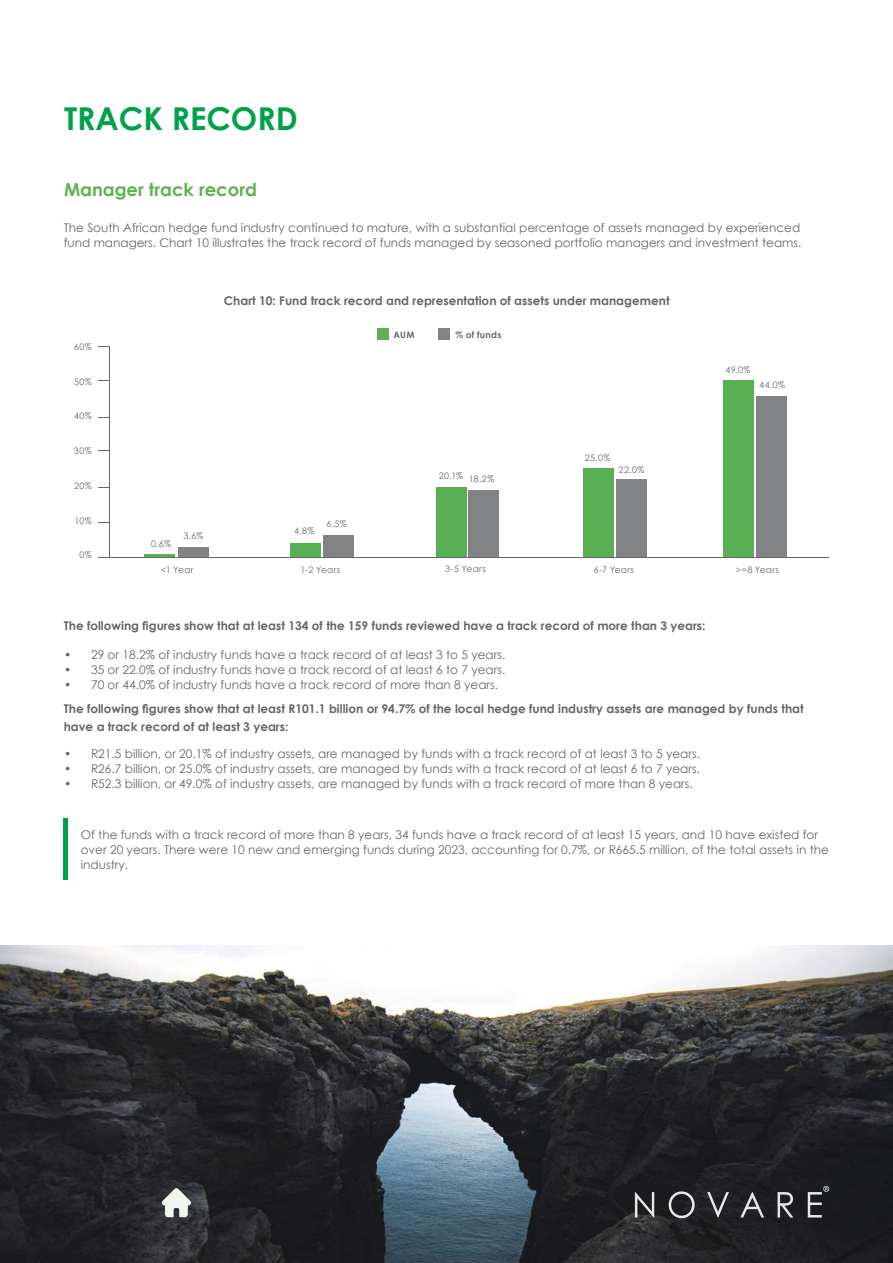
<style>
.page{position:relative;width:893px;height:1263px;background:#fff}
.page>*{position:absolute;margin:0;border:0;box-sizing:border-box;transform-origin:0 0}
.t1{font:700 31.5px "Century Gothic";color:#00a14b}
.t2{font:700 18px "Century Gothic";color:#5fb151}
.t3{font:12px/15px "Century Gothic";color:#686767}
.t4{font:700 12px/18px "Century Gothic";color:#686767}
.t5{font:9px "Century Gothic";letter-spacing:.045em;color:#686767}
.t6{font:700 9px "Century Gothic";letter-spacing:.03em;color:#686767}
</style>
<div class="page">
<hr style="left:145px;top:554px;width:30px;height:3px;background:#58b053">
<div style="left:178px;top:548px;width:30px;height:9px;background:#818385"></div>
<div style="left:583px;top:469px;width:30px;height:88px;background:#58b053"></div>
<div style="left:723px;top:381px;width:31px;height:176px;background:#58b053"></div>
<div style="left:757px;top:396px;width:30px;height:161px;background:#818385"></div>
<div style="left:436px;top:487px;width:30px;height:70px;background:#58b053"></div>
<div style="left:617px;top:480px;width:30px;height:77px;background:#818385"></div>
<div style="left:290px;top:543px;width:31px;height:14px;background:#58b053"></div>
<div style="left:323px;top:535px;width:31px;height:22px;background:#818385"></div>
<hr style="left:109px;top:347px;width:1px;height:210px;background:#686767">
<hr style="left:109px;top:557px;width:720px;height:1px;background:#686767">
<div style="left:468px;top:491px;width:30px;height:66px;background:#818385"></div>
<div style="left:377px;top:329px;width:12px;height:11px;background:#5fb151"></div>
<div style="left:438px;top:329px;width:11px;height:11px;background:#818385"></div>
<hr style="left:64px;top:818px;width:4px;height:61px;background:#00a14b">
<img style="left:0;top:945px;width:893px;height:318px">
<svg style="left:635px;top:1186px;width:194px;height:32px;background:#3e3c40"></svg>
<svg style="left:162px;top:1188px;width:29px;height:29px"></svg>
<h1 class="t1" style="left:64px;top:95px;width:235px">TRACK RECORD</h1>
<h2 class="t2" style="left:64px;top:176px;width:194px">Manager track record</h2>
<p class="t3" style="left:64px;top:220px;width:739px">The South African hedge fund industry continued to mature, with a substantial percentage of assets managed by experienced fund managers. Chart 10 illustrates the track record of funds managed by seasoned portfolio managers and investment teams.</p>
<p class="t4" style="left:224px;top:291px;width:447px">Chart 10: Fund track record and representation of assets under management</p>
<p class="t5" style="left:74px;top:340px;width:19px">60%</p>
<p class="t5" style="left:74px;top:375px;width:19px">50%</p>
<p class="t5" style="left:74px;top:410px;width:19px">40%</p>
<p class="t5" style="left:74px;top:445px;width:19px">30%</p>
<p class="t5" style="left:74px;top:479px;width:19px">20%</p>
<p class="t5" style="left:75px;top:514px;width:19px">10%</p>
<p class="t5" style="left:79px;top:549px;width:14px">0%</p>
<p class="t5" style="left:151px;top:537px;width:22px">0.6%</p>
<p class="t5" style="left:183px;top:529px;width:22px">3.6%</p>
<p class="t6" style="left:394px;top:328px;width:22px">AUM</p>
<p class="t6" style="left:456px;top:328px;width:47px">% of funds</p>
<p class="t5" style="left:294px;top:525px;width:22px">4.8%</p>
<p class="t5" style="left:326px;top:517px;width:22px">6.5%</p>
<p class="t5" style="left:439px;top:471px;width:57px">20.1% 18.2%</p>
<p class="t5" style="left:585px;top:451px;width:27px">25.0%</p>
<p class="t5" style="left:619px;top:463px;width:27px">22.0%</p>
<p class="t5" style="left:726px;top:364px;width:26px">49.0%</p>
<p class="t5" style="left:759px;top:379px;width:28px">44.0%</p>
<p class="t5" style="left:161px;top:563px;width:34px">&lt;1 Year</p>
<p class="t5" style="left:301px;top:563px;width:41px">1-2 Years</p>
<p class="t5" style="left:445px;top:563px;width:42px">3-5 Years</p>
<p class="t5" style="left:594px;top:563px;width:42px">6-7 Years</p>
<p class="t5" style="left:736px;top:563px;width:45px">&gt;=8 Years</p>
<p class="t4" style="left:64px;top:616px;width:643px">The following figures show that at least 134 of the 159 funds reviewed have a track record of more than 3 years:</p>
<p class="t3" style="left:64px;top:646px;width:443px">• 29 or 18.2% of industry funds have a track record of at least 3 to 5 years.</p>
<p class="t3" style="left:64px;top:661px;width:443px">• 35 or 22.0% of industry funds have a track record of at least 6 to 7 years.</p>
<p class="t3" style="left:64px;top:676px;width:436px">• 70 or 44.0% of industry funds have a track record of more than 8 years.</p>
<p class="t4" style="left:64px;top:699px;width:741px">The following figures show that at least R101.1 billion or 94.7% of the local hedge fund industry assets are managed by funds that have a track record of at least 3 years:</p>
<p class="t3" style="left:64px;top:746px;width:637px">• R21.5 billion, or 20.1% of industry assets, are managed by funds with a track record of at least 3 to 5 years.</p>
<p class="t3" style="left:64px;top:761px;width:637px">• R26.7 billion, or 25.0% of industry assets, are managed by funds with a track record of at least 6 to 7 years.</p>
<p class="t3" style="left:64px;top:776px;width:630px">• R52.3 billion, or 49.0% of industry assets, are managed by funds with a track record of more than 8 years.</p>
<p class="t3" style="left:81px;top:827px;width:750px">Of the funds with a track record of more than 8 years, 34 funds have a track record of at least 15 years, and 10 have existed for over 20 years. There were 10 new and emerging funds during 2023, accounting for 0.7%, or R665.5 million, of the total assets in the industry.</p>
</div>
